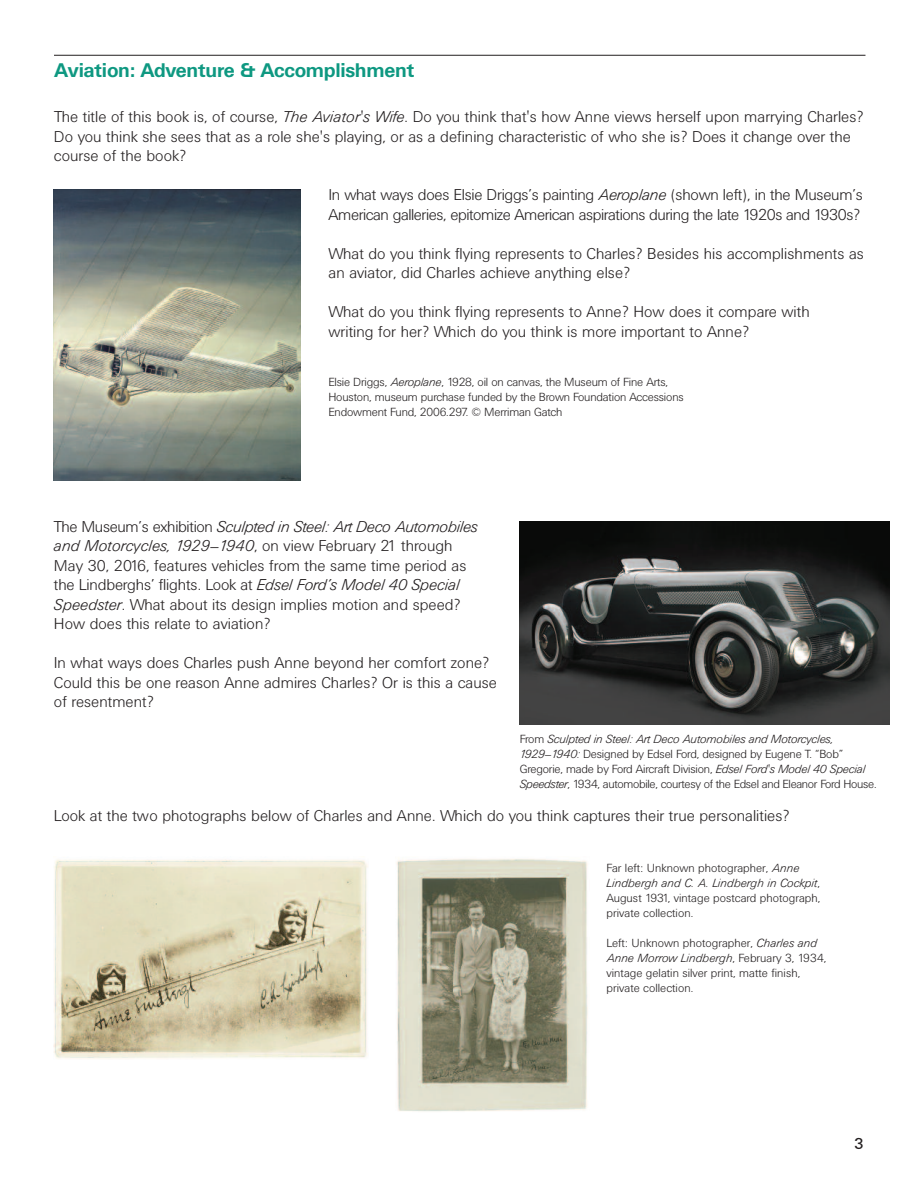
<style>
.page{position:relative;width:918px;height:1188px;background:#fff}
.page>*{position:absolute;margin:0;border:0;box-sizing:border-box;transform-origin:0 0}
.t1{font:700 22.5px "Univers Houston";letter-spacing:-.01em;color:#0e9881}
.t2{font:300 18px/19.5px "Univers Houston";color:#231f20}
.t3{font:300 18px/19.5px "Univers Houston";letter-spacing:-.025em;color:#231f20}
.t4{font:18px "Univers Houston";color:#231f20}
.t5{font:300 13.5px/15px "Univers Houston";letter-spacing:-.015em;color:#231f20}
.s1{font-style:italic}
</style>
<div class="page">
<hr style="left:54px;top:55px;width:811px;height:1px;background:#231f20">
<img style="left:520px;top:522px;width:370px;height:203px">
<img style="left:54px;top:190px;width:246px;height:291px">
<img style="left:54px;top:859px;width:314px;height:200px">
<img style="left:396px;top:859px;width:192px;height:253px">
<p class="t1" style="left:54px;top:57px;width:362px">Aviation: Adventure &amp; Accomplishment</p>
<p class="t2" style="left:54px;top:106px;width:811px">The title of this book is, of course, <span class="s1">The Aviator's Wife</span>. Do you think that's how Anne views herself upon marrying Charles?<br>Do you think she sees that as a role she's playing, or as a defining characteristic of who she is? Does it change over the course of the book?</p>
<p class="t3" style="left:329px;top:184px;width:536px">In what ways does Elsie Driggs’s painting <span class="s1">Aeroplane</span> (shown left), in the Museum’s<br>American galleries, epitomize American aspirations during the late 1920s and 1930s?</p>
<p class="t2" style="left:329px;top:242px;width:537px">What do you think flying represents to Charles? Besides his accomplishments as an aviator, did Charles achieve anything else?</p>
<p class="t2" style="left:329px;top:301px;width:483px">What do you think flying represents to Anne? How does it compare with writing for her? Which do you think is more important to Anne?</p>
<p class="t5" style="left:328px;top:374px;width:357px">Elsie Driggs, <span class="s1">Aeroplane</span>, 1928, oil on canvas, the Museum of Fine Arts,<br>Houston, museum purchase funded by the Brown Foundation Accessions<br>Endowment Fund, 2006.297. © Merriman Gatch</p>
<p class="t2" style="left:54px;top:515px;width:426px">The Museum’s exhibition <span class="s1">Sculpted in Steel: Art Deco Automobiles and Motorcycles, 1929–1940</span>, on view February 21 through May 30, 2016, features vehicles from the same time period as the Lindberghs’ flights. Look at <span class="s1">Edsel Ford’s Model 40 Special Speedster</span>. What about its design implies motion and speed?<br>How does this relate to aviation?</p>
<p class="t2" style="left:54px;top:652px;width:445px">In what ways does Charles push Anne beyond her comfort zone?<br>Could this be one reason Anne admires Charles? Or is this a cause of resentment?</p>
<p class="t5" style="left:520px;top:730px;width:358px">From <span class="s1">Sculpted in Steel: Art Deco Automobiles and Motorcycles, 1929–1940:</span> Designed by Edsel Ford, designed by Eugene T. “Bob” Gregorie, made by Ford Aircraft Division, <span class="s1">Edsel Ford's Model 40 Special Speedster</span>, 1934, automobile, courtesy of the Edsel and Eleanor Ford House.</p>
<p class="t2" style="left:54px;top:805px;width:737px">Look at the two photographs below of Charles and Anne. Which do you think captures their true personalities?</p>
<p class="t5" style="left:606px;top:859px;width:216px">Far left: Unknown photographer, <span class="s1">Anne Lindbergh and C. A. Lindbergh in Cockpit</span>, August 1931, vintage postcard photograph, private collection.</p>
<p class="t5" style="left:607px;top:934px;width:222px">Left: Unknown photographer, <span class="s1">Charles and Anne Morrow Lindbergh</span>, February 3, 1934, vintage gelatin silver print, matte finish, private collection.</p>
<p class="t4" style="left:854px;top:1133px;width:11px">3</p>
</div>
